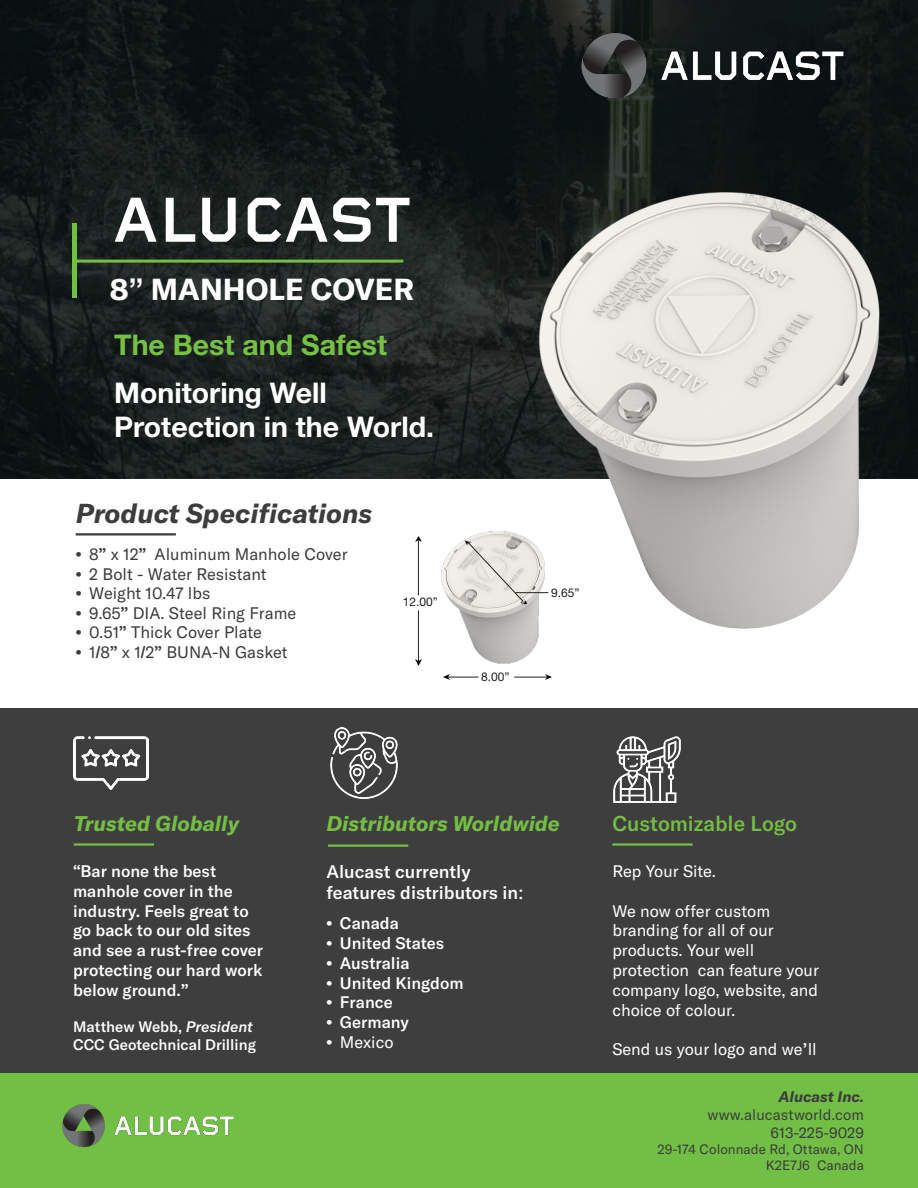
<style>
.page{position:relative;width:918px;height:1188px;background:#fff}
.page>*{position:absolute;margin:0;border:0;box-sizing:border-box;transform-origin:0 0}
.t1{font:700 66px "Foundry Gridnik OT2";letter-spacing:-.005em;color:#fff}
.t2{font:700 30px "GT America Trial";color:#fff}
.t3{font:700 28.5px "Helvetica Neue LT Std";color:#fff}
.t4{font:700 28.5px "Helvetica Neue LT Std";color:#76c043}
.t5{font:italic 700 27px "GT America Trial";color:#3d3d3d}
.t6{font:italic 700 21px "GT America Trial";color:#74bf43}
.t7{font:500 21px "GT America Trial";color:#74bf43}
.t8{font:500 18px/21px "GT America Trial";color:#fff}
.t9{font:500 16.5px/19.8px "GT America Trial";color:#fff}
.t10{font:16.5px/19.8px "GT America Trial";color:#fff}
.t11{font:16.5px "GT America Trial";color:#3d3d3d}
.t12{font:500 15px "GT America Trial";color:#fff}
.t13{font:15px "GT America Trial";color:#3d3d3d}
.t14{font:italic 700 15px "GT America Trial";color:#3d3d3d}
.t15{font:13.5px/16.2px "GT America Trial";color:#3d3d3d;text-align:right}
.t16{font:12px "Helvetica Neue LT Std";color:#231f20}
.s1{font-family:"Arial"}
.s2{font-family:"Arial";font-weight:700}
.s3{font-family:"Arial Rounded MT Bold"}
.s4{font-family:"Arial Rounded MT Bold";font-weight:400}
.s5{font-style:italic}
</style>
<div class="page">
<div style="left:1px;top:1073px;width:917px;height:115px;background:#71bf44"></div>
<div style="left:0;top:708px;width:918px;height:365px;background:#3e3e3e"></div>
<svg style="left:0;top:0;width:918px;height:478px;background:#151b1a"></svg>
<img style="left:536px;top:192px;width:346px;height:437px">
<div style="left:72px;top:223px;width:5px;height:75px;background:#71bf44"></div>
<hr style="left:77px;top:260px;width:326px;height:3px;background:#74bf43">
<img style="left:73px;top:736px;width:75px;height:54px">
<img style="left:613px;top:736px;width:68px;height:67px">
<img style="left:330px;top:727px;width:68px;height:72px">
<hr style="left:612px;top:843px;width:81px;height:3px;background:#71bf44">
<hr style="left:74px;top:843px;width:80px;height:3px;background:#71bf44">
<hr style="left:328px;top:845px;width:80px;height:2px;background:#71bf44">
<img style="left:569px;top:26px;width:295px;height:83px">
<img style="left:62px;top:1104px;width:172px;height:44px">
<hr style="left:76px;top:533px;width:100px;height:3px;background:#3d3d3d">
<img style="left:441px;top:531px;width:104px;height:133px">
<hr style="left:418px;top:540px;width:1px;height:55px;background:#231f20">
<hr style="left:418px;top:610px;width:1px;height:51px;background:#231f20">
<svg style="left:416px;top:536px;width:5px;height:6px"></svg>
<svg style="left:416px;top:659px;width:5px;height:6px"></svg>
<hr style="left:514px;top:677px;width:33px;height:1px;background:#231f20">
<hr style="left:448px;top:677px;width:30px;height:1px;background:#231f20">
<svg style="left:546px;top:675px;width:5px;height:5px"></svg>
<svg style="left:444px;top:675px;width:5px;height:5px"></svg>
<svg style="left:464px;top:538px;width:64px;height:68px;background:#dfdcd7"></svg>
<hr style="left:515px;top:592px;width:33px;height:1px;background:#231f20">
<p class="t1" style="left:113px;top:175px;width:300px">ALUCAST</p>
<p class="t2" style="left:110px;top:278px;width:306px">8<span class="s1">”</span> MANHOLE COVER</p>
<p class="t4" style="left:114px;top:327px;width:274px">The Best and Safest</p>
<p class="t3" style="left:114px;top:375px;width:214px">Monitoring Well</p>
<p class="t3" style="left:114px;top:409px;width:321px">Protection in the World.</p>
<p class="t5" style="left:76px;top:503px;width:298px">Product Specifications</p>
<p class="t11" style="left:76px;top:548px;width:273px"><span class="s2">•</span> 8<span class="s3">”</span> x 12<span class="s3">”</span> Aluminum Manhole Cover</p>
<p class="t11" style="left:76px;top:567px;width:192px"><span class="s2">•</span> 2 Bolt - Water Resistant</p>
<p class="t11" style="left:76px;top:587px;width:136px"><span class="s2">•</span> Weight 10.47 lbs</p>
<p class="t11" style="left:76px;top:606px;width:222px"><span class="s2">•</span> 9.65<span class="s3">”</span> DIA. Steel Ring Frame</p>
<p class="t11" style="left:76px;top:626px;width:188px"><span class="s2">•</span> 0.51<span class="s3">”</span> Thick Cover Plate</p>
<p class="t11" style="left:76px;top:646px;width:213px"><span class="s2">•</span> 1<span class="s3">/</span>8<span class="s3">”</span> x 1<span class="s3">/</span>2<span class="s3">”</span> BUNA-N Gasket</p>
<p class="t16" style="left:403px;top:595px;width:37px">12.00”</p>
<p class="t16" style="left:481px;top:670px;width:30px">8.00”</p>
<p class="t16" style="left:551px;top:585px;width:30px">9.65”</p>
<p class="t6" style="left:74px;top:815px;width:167px">Trusted Globally</p>
<p class="t6" style="left:326px;top:815px;width:235px">Distributors Worldwide</p>
<p class="t7" style="left:612px;top:815px;width:186px">Customizable Logo</p>
<p class="t10" style="left:612px;top:863px;width:105px">Rep Your Site.</p>
<p class="t10" style="left:612px;top:902px;width:208px">We now offer custom branding for all of our products. Your well protection can feature your company logo, website, and choice of colour.</p>
<p class="t10" style="left:612px;top:1041px;width:206px">Send us your logo and we<span class="s3">’</span>ll</p>
<p class="t9" style="left:73px;top:863px;width:192px"><span class="s4">“</span>Bar none the best manhole cover in the industry. Feels great to go back to our old sites and see a rust-free cover protecting our hard work below ground.<span class="s4">”</span></p>
<p class="t12" style="left:73px;top:1021px;width:181px">Matthew Webb, <span class="s5">President</span></p>
<p class="t12" style="left:73px;top:1039px;width:184px">CCC Geotechnical Drilling</p>
<p class="t8" style="left:326px;top:863px;width:199px">Alucast currently features distributors in<span class="s4">:</span></p>
<p class="t9" style="left:326px;top:915px;width:74px"><span class="s2">•</span> Canada</p>
<p class="t9" style="left:326px;top:935px;width:119px"><span class="s2">•</span> United States</p>
<p class="t9" style="left:326px;top:955px;width:85px"><span class="s2">•</span> Australia</p>
<p class="t9" style="left:326px;top:974px;width:139px"><span class="s2">•</span> United Kingdom</p>
<p class="t9" style="left:326px;top:994px;width:68px"><span class="s2">•</span> France</p>
<p class="t9" style="left:326px;top:1014px;width:84px"><span class="s2">•</span> Germany</p>
<p class="t10" style="left:326px;top:1034px;width:69px"><span class="s2">•</span> Mexico</p>
<p class="t14" style="left:779px;top:1091px;width:87px">Alucast Inc.</p>
<p class="t13" style="left:708px;top:1109px;width:158px">www.alucastworld.com</p>
<p class="t13" style="left:771px;top:1127px;width:95px">613-225-9029</p>
<p class="t15" style="left:657px;top:1142px;width:208px">29-174 Colonnade Rd, Ottawa, ON<br>K2E7J6 Canada</p>
</div>
